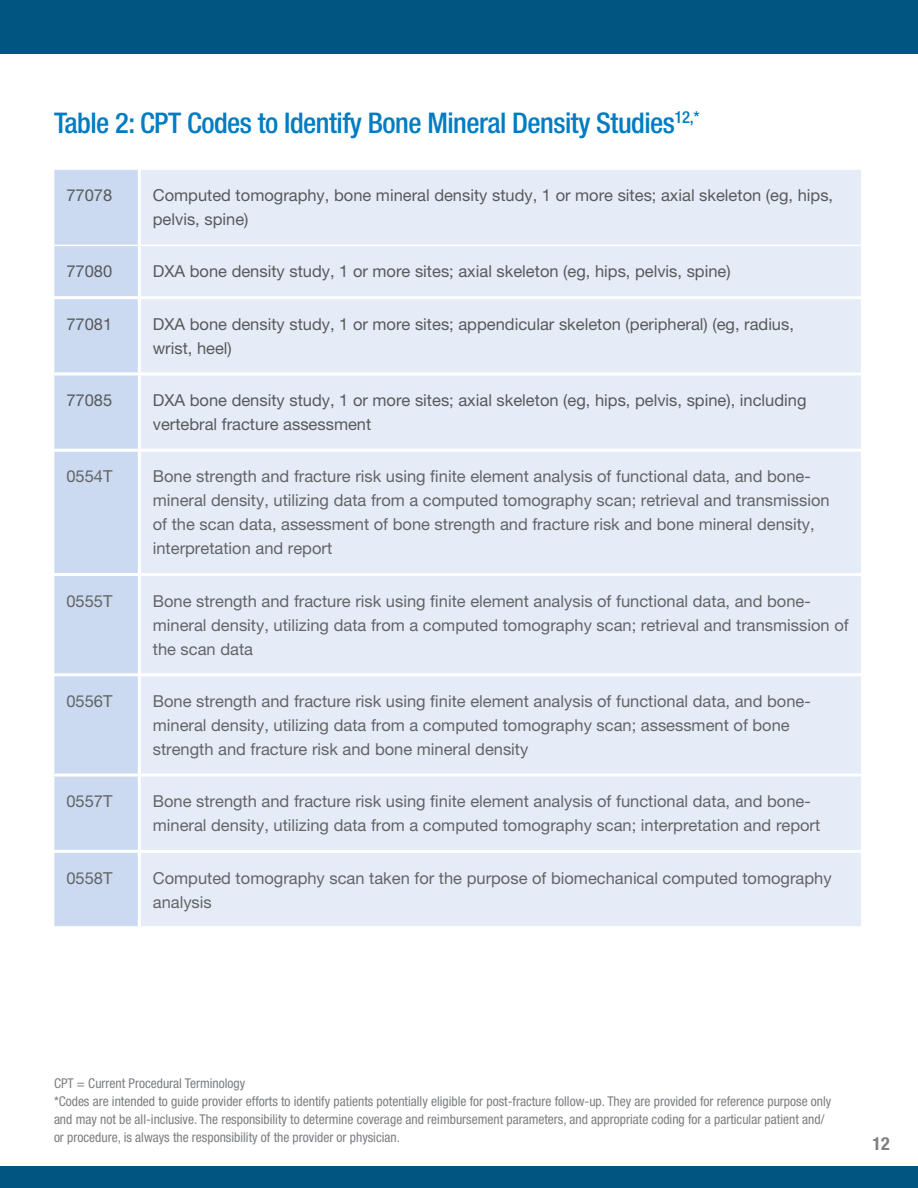
<style>
.page{position:relative;width:918px;height:1188px;background:#fff}
.page>*{position:absolute;margin:0;border:0;box-sizing:border-box;transform-origin:0 0}
.t1{font:500 condensed 28.5px "Helvetica Neue LT Pro";letter-spacing:-.02em;color:#007cc3}
.t2{font:700 condensed 18px "Helvetica Neue LT Std";color:#7c7e82}
.t3{font:16.5px/24px "Helvetica Neue LT Pro";color:#636466}
.t4{font:16.5px/24px "Helvetica Neue LT Pro";color:#58595b}
.t5{font:condensed 13.5px/18px "Helvetica Neue LT Pro";color:#7c7e82}
</style>
<div class="page">
<div style="left:1px;top:0;width:917px;height:54px;background:#005581"></div>
<div style="left:1px;top:1167px;width:917px;height:21px;background:#005581"></div>
<div style="left:54px;top:170px;width:84px;height:756px;background:#cbdaf0"></div>
<div style="left:141px;top:170px;width:720px;height:756px;background:#e5ecf8"></div>
<hr style="left:54px;top:245px;width:84px;height:1px;background:#fff">
<hr style="left:141px;top:245px;width:720px;height:1px;background:#fff">
<hr style="left:51px;top:296px;width:88px;height:3px;background:#fff">
<hr style="left:139px;top:296px;width:725px;height:3px;background:#fff">
<hr style="left:51px;top:372px;width:88px;height:3px;background:#fff">
<hr style="left:139px;top:372px;width:725px;height:3px;background:#fff">
<hr style="left:51px;top:449px;width:88px;height:3px;background:#fff">
<hr style="left:139px;top:449px;width:725px;height:3px;background:#fff">
<hr style="left:51px;top:573px;width:88px;height:3px;background:#fff">
<hr style="left:139px;top:573px;width:725px;height:3px;background:#fff">
<hr style="left:51px;top:673px;width:88px;height:3px;background:#fff">
<hr style="left:139px;top:673px;width:725px;height:3px;background:#fff">
<hr style="left:51px;top:774px;width:88px;height:3px;background:#fff">
<hr style="left:139px;top:774px;width:725px;height:3px;background:#fff">
<hr style="left:51px;top:850px;width:88px;height:3px;background:#fff">
<hr style="left:139px;top:850px;width:725px;height:3px;background:#fff">
<h1 class="t1" style="left:54px;top:106px;width:647px">Table 2: CPT Codes to Identify Bone Mineral Density Studies<sup>12,*</sup></h1>
<p class="t4" style="left:66px;top:183px;width:47px">77078</p>
<p class="t4" style="left:153px;top:183px;width:682px">Computed tomography, bone mineral density study, 1 or more sites; axial skeleton (eg, hips, pelvis, spine)</p>
<p class="t4" style="left:66px;top:259px;width:47px">77080</p>
<p class="t4" style="left:153px;top:259px;width:579px">DXA bone density study, 1 or more sites; axial skeleton (eg, hips, pelvis, spine)</p>
<p class="t4" style="left:66px;top:312px;width:47px">77081</p>
<p class="t4" style="left:153px;top:312px;width:643px">DXA bone density study, 1 or more sites; appendicular skeleton (peripheral) (eg, radius, wrist, heel)</p>
<p class="t4" style="left:66px;top:388px;width:47px">77085</p>
<p class="t4" style="left:153px;top:388px;width:655px">DXA bone density study, 1 or more sites; axial skeleton (eg, hips, pelvis, spine), including vertebral fracture assessment</p>
<p class="t3" style="left:66px;top:464px;width:48px">0554T</p>
<p class="t3" style="left:153px;top:464px;width:678px">Bone strength and fracture risk using finite element analysis of functional data, and bone&shy;mineral density, utilizing data from a computed tomography scan; retrieval and transmission of the scan data, assessment of bone strength and fracture risk and bone mineral density, interpretation and report</p>
<p class="t3" style="left:66px;top:589px;width:48px">0555T</p>
<p class="t3" style="left:153px;top:589px;width:697px">Bone strength and fracture risk using finite element analysis of functional data, and bone&shy;mineral density, utilizing data from a computed tomography scan; retrieval and transmission of the scan data</p>
<p class="t3" style="left:66px;top:689px;width:48px">0556T</p>
<p class="t3" style="left:153px;top:689px;width:660px">Bone strength and fracture risk using finite element analysis of functional data, and bone&shy;mineral density, utilizing data from a computed tomography scan; assessment of bone strength and fracture risk and bone mineral density</p>
<p class="t3" style="left:66px;top:789px;width:48px">0557T</p>
<p class="t3" style="left:153px;top:789px;width:669px">Bone strength and fracture risk using finite element analysis of functional data, and bone&shy;mineral density, utilizing data from a computed tomography scan; interpretation and report</p>
<p class="t3" style="left:66px;top:865px;width:48px">0558T</p>
<p class="t3" style="left:153px;top:865px;width:680px">Computed tomography scan taken for the purpose of biomechanical computed tomography analysis</p>
<p class="t5" style="left:54px;top:1074px;width:779px">CPT = Current Procedural Terminology<br>*Codes are intended to guide provider efforts to identify patients potentially eligible for post-fracture follow-up. They are provided for reference purpose only and may not be all-inclusive. The responsibility to determine coverage and reimbursement parameters, and appropriate coding for a particular patient and/ or procedure, is always the responsibility of the provider or physician.</p>
<p class="t2" style="left:872px;top:1133px;width:19px">12</p>
</div>
